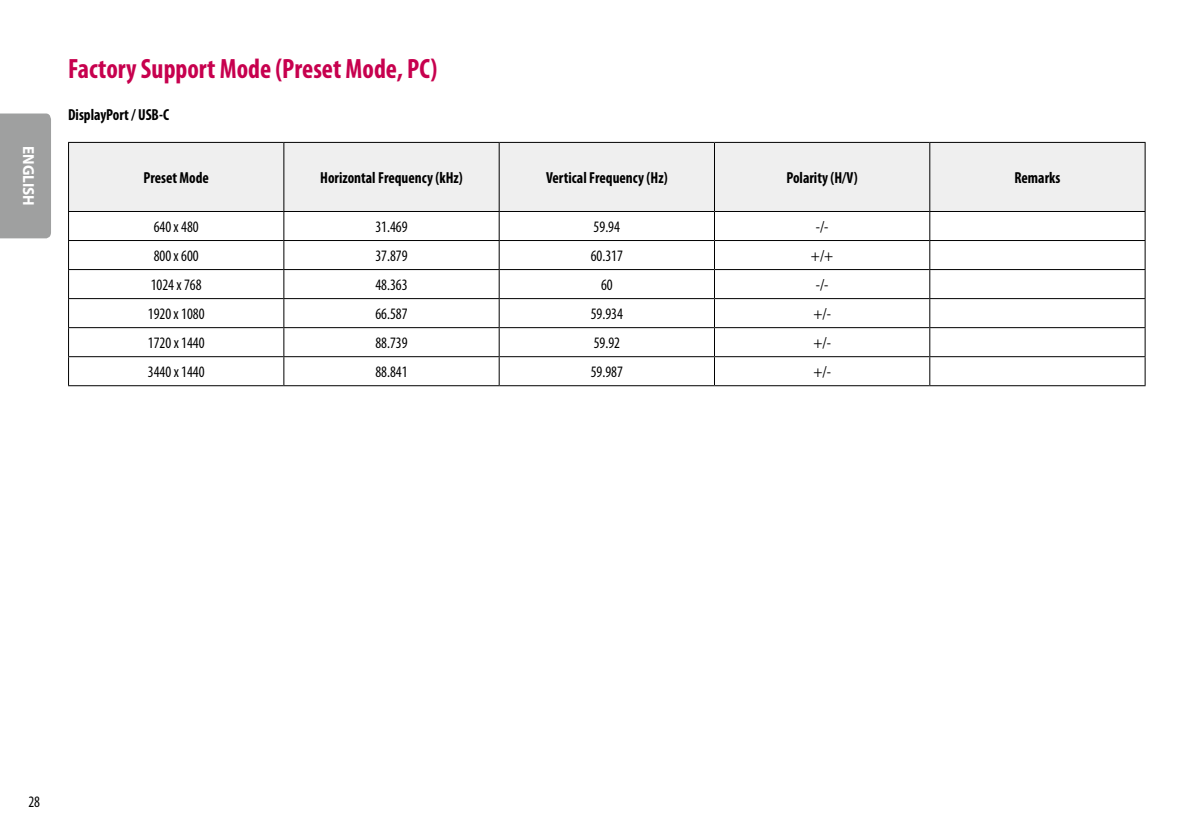
<style>
.page{position:relative;width:1191px;height:840px;background:#fff}
.page>*{position:absolute;margin:0;border:0;box-sizing:border-box;transform-origin:0 0}
.t1{font:700 condensed 28px "Myriad Pro";color:#c7004e;scale:.95 1}
.t2{font:condensed 16px "Myriad Pro";color:#000;scale:.95 1}
.t3{font:700 condensed 16px "Myriad Pro";color:#000;scale:.95 1}
.t4{font:700 16px "Myriad Pro";color:#fff;scale:.95 1}
</style>
<div class="page">
<div style="left:0;top:113px;width:51px;height:125px;background:#9fa0a0"></div>
<div style="left:69px;top:143px;width:1075px;height:68px;background:#efefef"></div>
<hr style="left:68px;top:142px;width:216px;height:1px;background:#000">
<hr style="left:68px;top:143px;width:1px;height:68px;background:#000">
<hr style="left:284px;top:142px;width:215px;height:1px;background:#000">
<hr style="left:283px;top:143px;width:1px;height:68px;background:#000">
<hr style="left:499px;top:142px;width:215px;height:1px;background:#000">
<hr style="left:498px;top:143px;width:1px;height:68px;background:#000">
<hr style="left:714px;top:142px;width:215px;height:1px;background:#000">
<hr style="left:714px;top:143px;width:1px;height:68px;background:#000">
<hr style="left:929px;top:142px;width:216px;height:1px;background:#000">
<hr style="left:929px;top:143px;width:1px;height:68px;background:#000">
<hr style="left:1144px;top:143px;width:1px;height:68px;background:#000">
<hr style="left:68px;top:211px;width:216px;height:1px;background:#000">
<hr style="left:284px;top:211px;width:215px;height:1px;background:#000">
<hr style="left:499px;top:211px;width:215px;height:1px;background:#000">
<hr style="left:714px;top:211px;width:215px;height:1px;background:#000">
<hr style="left:929px;top:211px;width:216px;height:1px;background:#000">
<hr style="left:68px;top:240px;width:216px;height:1px;background:#000">
<hr style="left:284px;top:240px;width:215px;height:1px;background:#000">
<hr style="left:499px;top:240px;width:215px;height:1px;background:#000">
<hr style="left:714px;top:240px;width:215px;height:1px;background:#000">
<hr style="left:929px;top:240px;width:216px;height:1px;background:#000">
<hr style="left:68px;top:269px;width:216px;height:1px;background:#000">
<hr style="left:284px;top:269px;width:215px;height:1px;background:#000">
<hr style="left:499px;top:269px;width:215px;height:1px;background:#000">
<hr style="left:714px;top:269px;width:215px;height:1px;background:#000">
<hr style="left:929px;top:269px;width:216px;height:1px;background:#000">
<hr style="left:68px;top:298px;width:216px;height:1px;background:#000">
<hr style="left:284px;top:298px;width:215px;height:1px;background:#000">
<hr style="left:499px;top:298px;width:215px;height:1px;background:#000">
<hr style="left:714px;top:298px;width:215px;height:1px;background:#000">
<hr style="left:929px;top:298px;width:216px;height:1px;background:#000">
<hr style="left:68px;top:327px;width:216px;height:1px;background:#000">
<hr style="left:284px;top:327px;width:215px;height:1px;background:#000">
<hr style="left:499px;top:327px;width:215px;height:1px;background:#000">
<hr style="left:714px;top:327px;width:215px;height:1px;background:#000">
<hr style="left:929px;top:327px;width:216px;height:1px;background:#000">
<hr style="left:68px;top:356px;width:216px;height:1px;background:#000">
<svg style="left:68px;top:212px;width:1px;height:173px"></svg>
<hr style="left:284px;top:356px;width:215px;height:1px;background:#000">
<svg style="left:283px;top:212px;width:1px;height:173px"></svg>
<hr style="left:499px;top:356px;width:215px;height:1px;background:#000">
<svg style="left:498px;top:212px;width:1px;height:173px"></svg>
<hr style="left:714px;top:356px;width:215px;height:1px;background:#000">
<svg style="left:714px;top:212px;width:1px;height:173px"></svg>
<hr style="left:929px;top:356px;width:216px;height:1px;background:#000">
<svg style="left:929px;top:212px;width:1px;height:173px"></svg>
<svg style="left:1144px;top:212px;width:1px;height:173px"></svg>
<hr style="left:68px;top:385px;width:216px;height:1px;background:#000">
<hr style="left:284px;top:385px;width:215px;height:1px;background:#000">
<hr style="left:499px;top:385px;width:215px;height:1px;background:#000">
<hr style="left:714px;top:385px;width:215px;height:1px;background:#000">
<hr style="left:929px;top:385px;width:216px;height:1px;background:#000">
<p class="t4" style="left:39px;top:146px;width:64px;rotate:90deg">ENGLISH</p>
<h1 class="t1" style="left:68px;top:51px;width:390px">Factory Support Mode (Preset Mode, PC)</h1>
<p class="t3" style="left:68px;top:104px;width:108px">DisplayPort / USB-C</p>
<p class="t3" style="left:143px;top:167px;width:71px">Preset Mode</p>
<p class="t3" style="left:320px;top:167px;width:151px">Horizontal Frequency (kHz)</p>
<p class="t3" style="left:546px;top:167px;width:129px">Vertical Frequency (Hz)</p>
<p class="t3" style="left:786px;top:167px;width:77px">Polarity (H/V)</p>
<p class="t3" style="left:1014px;top:167px;width:50px">Remarks</p>
<p class="t2" style="left:154px;top:217px;width:49px">640 x 480</p>
<p class="t2" style="left:375px;top:217px;width:35px">31.469</p>
<p class="t2" style="left:593px;top:217px;width:29px">59.94</p>
<p class="t2" style="left:815px;top:217px;width:15px">-/-</p>
<p class="t2" style="left:154px;top:246px;width:49px">800 x 600</p>
<p class="t2" style="left:375px;top:246px;width:35px">37.879</p>
<p class="t2" style="left:591px;top:246px;width:35px">60.317</p>
<p class="t2" style="left:811px;top:246px;width:25px">+/+</p>
<p class="t2" style="left:151px;top:275px;width:55px">1024 x 768</p>
<p class="t2" style="left:375px;top:275px;width:35px">48.363</p>
<p class="t2" style="left:601px;top:275px;width:14px">60</p>
<p class="t2" style="left:815px;top:275px;width:15px">-/-</p>
<p class="t2" style="left:148px;top:304px;width:61px">1920 x 1080</p>
<p class="t2" style="left:375px;top:304px;width:35px">66.587</p>
<p class="t2" style="left:591px;top:304px;width:35px">59.934</p>
<p class="t2" style="left:813px;top:304px;width:20px">+/-</p>
<p class="t2" style="left:148px;top:333px;width:61px">1720 x 1440</p>
<p class="t2" style="left:375px;top:333px;width:35px">88.739</p>
<p class="t2" style="left:593px;top:333px;width:29px">59.92</p>
<p class="t2" style="left:813px;top:333px;width:20px">+/-</p>
<p class="t2" style="left:148px;top:362px;width:61px">3440 x 1440</p>
<p class="t2" style="left:375px;top:362px;width:35px">88.841</p>
<p class="t2" style="left:591px;top:362px;width:35px">59.987</p>
<p class="t2" style="left:813px;top:362px;width:20px">+/-</p>
<p class="t2" style="left:28px;top:791px;width:14px">28</p>
</div>
